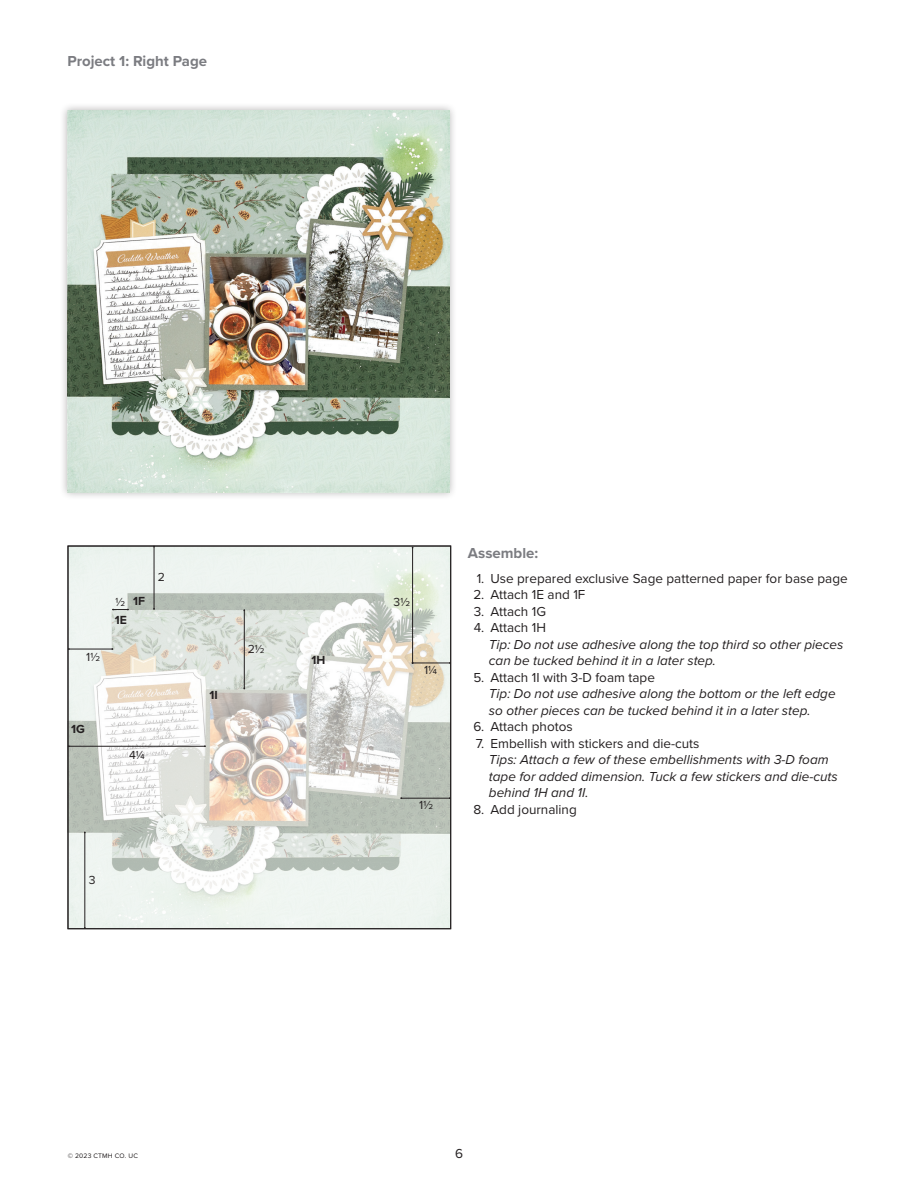
<style>
.page{position:relative;width:918px;height:1188px;background:#fff}
.page>*{position:absolute;margin:0;border:0;box-sizing:border-box;transform-origin:0 0}
.t1{font:700 15px "Proxima Nova";color:#7b7c81}
.Assemble_Column_Tips{font:italic 13.5px/16.5px "Proxima Nova";color:#231f20}
.t2{font:13.5px "Proxima Nova";color:#231f20}
.t3{font:12.15px "Proxima Nova";color:#231f20}
.t4{font:700 12.15px "Proxima Nova";color:#231f20}
.t5{font:6.75px "Proxima Nova";letter-spacing:.025em;color:#231f20}
</style>
<div class="page">
<div style="left:59px;top:102px;width:398px;height:399px;background:#231f20;opacity:.35"></div>
<img style="left:68px;top:110px;width:381px;height:382px">
<img style="left:70px;top:548px;width:379px;height:379px">
<div style="left:68px;top:546px;width:383px;height:383px;border:1px solid #231f20"></div>
<hr style="left:154px;top:546px;width:1px;height:64px;background:#231f20">
<hr style="left:68px;top:649px;width:45px;height:1px;background:#231f20">
<hr style="left:68px;top:746px;width:138px;height:1px;background:#231f20">
<hr style="left:244px;top:610px;width:1px;height:79px;background:#231f20">
<hr style="left:412px;top:547px;width:1px;height:117px;background:#231f20">
<hr style="left:401px;top:798px;width:50px;height:1px;background:#231f20">
<hr style="left:412px;top:663px;width:39px;height:1px;background:#231f20">
<svg style="left:112px;top:609px;width:17px;height:1px"></svg>
<hr style="left:85px;top:832px;width:1px;height:97px;background:#231f20">
<p class="t1" style="left:67px;top:50px;width:141px">Project 1: Right Page</p>
<p class="t3" style="left:86px;top:647px;width:15px">1½</p>
<p class="t3" style="left:115px;top:593px;width:11px">½</p>
<p class="t4" style="left:133px;top:592px;width:13px">1F</p>
<p class="t4" style="left:115px;top:611px;width:14px">1E</p>
<p class="t3" style="left:158px;top:568px;width:9px">2</p>
<p class="t4" style="left:71px;top:720px;width:15px">1G</p>
<p class="t3" style="left:129px;top:746px;width:17px">4¼</p>
<p class="t4" style="left:210px;top:685px;width:10px">1I</p>
<p class="t3" style="left:248px;top:640px;width:18px">2½</p>
<p class="t3" style="left:89px;top:871px;width:8px">3</p>
<p class="t4" style="left:311px;top:651px;width:15px">1H</p>
<p class="t3" style="left:394px;top:593px;width:18px">3½</p>
<p class="t3" style="left:424px;top:661px;width:15px">1¼</p>
<p class="t3" style="left:419px;top:796px;width:15px">1½</p>
<p class="t1" style="left:468px;top:542px;width:72px">Assemble:</p>
<p class="t2" style="left:477px;top:568px;width:373px">1. Use prepared exclusive Sage patterned paper for base page</p>
<p class="t2" style="left:473px;top:585px;width:113px">2. Attach 1E and 1F</p>
<p class="t2" style="left:474px;top:601px;width:74px">3. Attach 1G</p>
<p class="t2" style="left:474px;top:618px;width:74px">4. Attach 1H</p>
<p class="Assemble_Column_Tips" style="left:489px;top:635px;width:356px">Tip: Do not use adhesive along the top third so other pieces can be tucked behind it in a later step.</p>
<p class="t2" style="left:473px;top:667px;width:183px">5. Attach 1I with 3-D foam tape</p>
<p class="Assemble_Column_Tips" style="left:489px;top:685px;width:348px">Tip: Do not use adhesive along the bottom or the left edge so other pieces can be tucked behind it in a later step.</p>
<p class="t2" style="left:473px;top:717px;width:101px">6. Attach photos</p>
<p class="t2" style="left:476px;top:733px;width:225px">7. Embellish with stickers and die-cuts</p>
<p class="Assemble_Column_Tips" style="left:489px;top:751px;width:350px">Tips: Attach a few of these embellishments with 3-D foam tape for added dimension. Tuck a few stickers and die-cuts behind 1H and 1I.</p>
<p class="t2" style="left:473px;top:799px;width:105px">8. Add journaling</p>
<p class="t5" style="left:68px;top:1151px;width:72px">© 2023 CTMH CO. UC</p>
<p class="t2" style="left:455px;top:1144px;width:9px">6</p>
</div>
